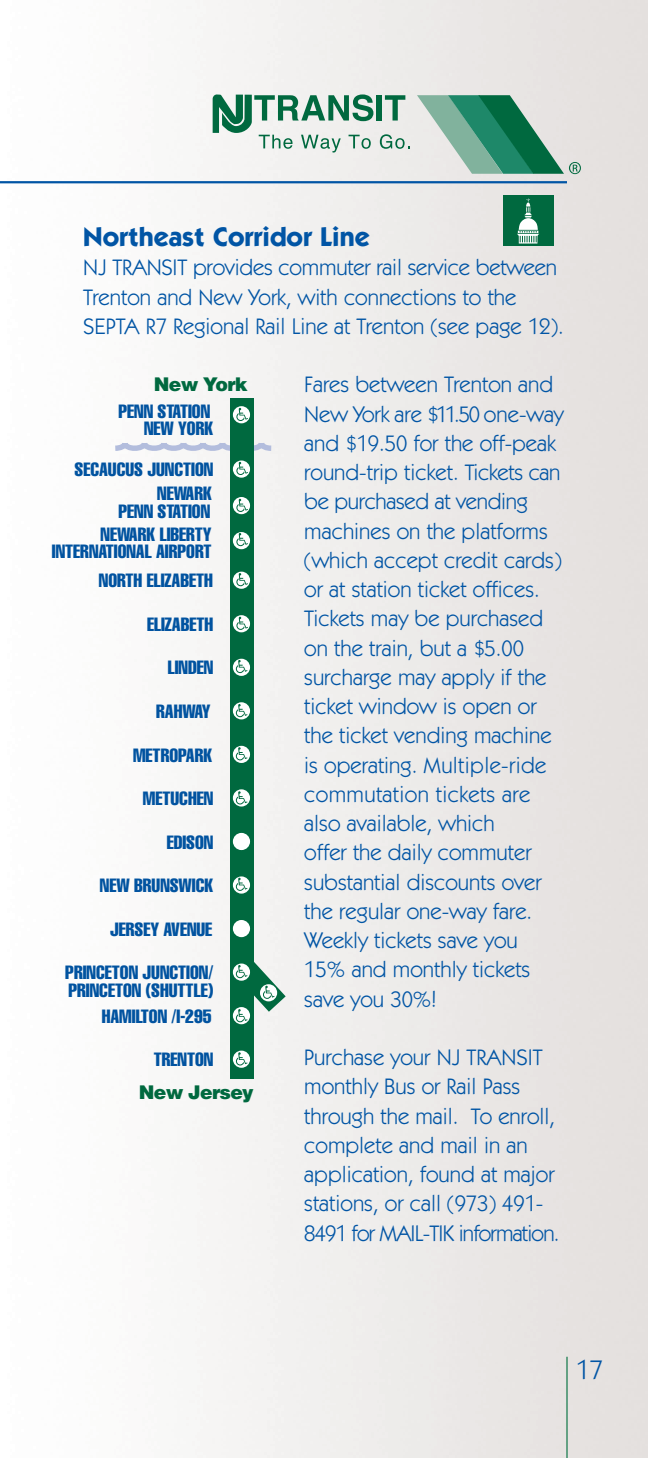
<style>
.page{position:relative;width:648px;height:1458px;background:#fff}
.page>*{position:absolute;margin:0;border:0;box-sizing:border-box;transform-origin:0 0}
.t1{font:700 27px "Itc Kabel";color:#0155a5}
.t2{font:27px "Itc Kabel";color:#0155a5}
.t3{font:22.5px/29.2px "Itc Kabel";color:#0155a5}
.t4{font:extra-condensed 18.9px/17.6px "Helvetica";color:#0153a0;text-align:right}
.t5{font:900 18.9px "Helvetica";letter-spacing:-.04em;color:#00693f}
</style>
<div class="page">
<img style="left:1px;top:0;width:647px;height:1458px">
<hr style="left:566px;top:1357px;width:2px;height:101px;background:#006f3c">
<svg style="left:110px;top:438px;width:167px;height:16px"></svg>
<div style="left:230px;top:399px;width:23px;height:680px;background:#00693f"></div>
<div style="left:233px;top:532px;width:17px;height:17px;background:#fff;border-radius:50%"></div>
<svg style="left:233px;top:461px;width:17px;height:17px"></svg>
<svg style="left:233px;top:406px;width:17px;height:17px"></svg>
<div style="left:233px;top:497px;width:17px;height:17px;background:#fff;border-radius:50%"></div>
<svg style="left:233px;top:572px;width:17px;height:17px"></svg>
<svg style="left:233px;top:615px;width:17px;height:17px"></svg>
<svg style="left:233px;top:659px;width:17px;height:17px"></svg>
<svg style="left:233px;top:702px;width:17px;height:17px"></svg>
<svg style="left:233px;top:746px;width:17px;height:17px"></svg>
<svg style="left:233px;top:789px;width:17px;height:18px"></svg>
<div style="left:233px;top:833px;width:17px;height:17px;background:#fff;border-radius:50%"></div>
<svg style="left:233px;top:876px;width:17px;height:18px"></svg>
<div style="left:233px;top:920px;width:17px;height:17px;background:#fff;border-radius:50%"></div>
<svg style="left:233px;top:1007px;width:17px;height:17px"></svg>
<svg style="left:233px;top:1051px;width:17px;height:17px"></svg>
<svg style="left:236px;top:408px;width:12px;height:13px"></svg>
<svg style="left:236px;top:499px;width:12px;height:13px"></svg>
<svg style="left:236px;top:462px;width:12px;height:13px"></svg>
<svg style="left:236px;top:533px;width:12px;height:13px"></svg>
<svg style="left:236px;top:573px;width:12px;height:13px"></svg>
<svg style="left:236px;top:617px;width:12px;height:13px"></svg>
<svg style="left:236px;top:660px;width:11px;height:13px"></svg>
<svg style="left:236px;top:704px;width:11px;height:13px"></svg>
<svg style="left:236px;top:747px;width:11px;height:13px"></svg>
<svg style="left:236px;top:791px;width:11px;height:14px"></svg>
<svg style="left:236px;top:878px;width:11px;height:13px"></svg>
<svg style="left:232px;top:956px;width:54px;height:66px"></svg>
<svg style="left:236px;top:1052px;width:12px;height:14px"></svg>
<hr style="left:0;top:181px;width:567px;height:2px;background:#0155a5">
<div style="left:377px;top:95px;width:5px;height:26px;background:#00693f"></div>
<svg style="left:385px;top:95px;width:20px;height:26px"></svg>
<svg style="left:380px;top:134px;width:30px;height:15px"></svg>
<svg style="left:213px;top:94px;width:160px;height:59px"></svg>
<svg style="left:417px;top:95px;width:164px;height:79px"></svg>
<div style="left:504px;top:196px;width:50px;height:50px;background:#00693f"></div>
<svg style="left:517px;top:198px;width:22px;height:46px"></svg>
<p class="t1" style="left:83px;top:227px;width:288px">Northeast Corridor Line</p>
<p class="t3" style="left:83px;top:255px;width:482px">NJ TRANSIT provides commuter rail service between<br>Trenton and New York, with connections to the<br>SEPTA R7 Regional Rail Line at Trenton (see page 12).</p>
<p class="t3" style="left:304px;top:372px;width:261px">Fares between Trenton and<br>New York are $11.50 one-way and $19.50 for the off-peak round-trip ticket. Tickets can be purchased at vending machines on the platforms (which accept credit cards) or at station ticket offices.<br>Tickets may be purchased on the train, but a $5.00 surcharge may apply if the ticket window is open or the ticket vending machine is operating. Multiple-ride commutation tickets are also available, which<br>offer the daily commuter substantial discounts over the regular one-way fare.<br>Weekly tickets save you<br>15% and monthly tickets save you 30%!</p>
<p class="t3" style="left:304px;top:1044px;width:257px">Purchase your NJ TRANSIT monthly Bus or Rail Pass through the mail. To enroll, complete and mail in an application, found at major stations, or call (973) 491-<br>8491 for MAIL-TIK information.</p>
<p class="t5" style="left:154px;top:373px;width:95px">New York</p>
<p class="t4" style="left:119px;top:403px;width:96px">PENN STATION<br>NEW YORK</p>
<p class="t4" style="left:75px;top:462px;width:140px">SECAUCUS JUNCTION</p>
<p class="t4" style="left:119px;top:486px;width:95px">NEWARK<br>PENN STATION</p>
<p class="t4" style="left:52px;top:526px;width:161px">NEWARK LIBERTY<br>INTERNATIONAL AIRPORT</p>
<p class="t4" style="left:99px;top:573px;width:116px">NORTH ELIZABETH</p>
<p class="t4" style="left:147px;top:617px;width:68px">ELIZABETH</p>
<p class="t4" style="left:168px;top:660px;width:47px">LINDEN</p>
<p class="t4" style="left:156px;top:704px;width:56px">RAHWAY</p>
<p class="t4" style="left:133px;top:747px;width:81px">METROPARK</p>
<p class="t4" style="left:143px;top:791px;width:72px">METUCHEN</p>
<p class="t4" style="left:167px;top:834px;width:48px">EDISON</p>
<p class="t4" style="left:100px;top:878px;width:115px">NEW BRUNSWICK</p>
<p class="t4" style="left:110px;top:921px;width:104px">JERSEY AVENUE</p>
<p class="t4" style="left:65px;top:965px;width:150px;text-align:left">PRINCETON JUNCTION/<br>PRINCETON (SHUTTLE)</p>
<p class="t4" style="left:102px;top:1009px;width:111px">HAMILTON /I-295</p>
<p class="t4" style="left:154px;top:1052px;width:61px">TRENTON</p>
<p class="t5" style="left:139px;top:1082px;width:116px">New Jersey</p>
<p class="t2" style="left:576px;top:1359px;width:28px">17</p>
</div>
